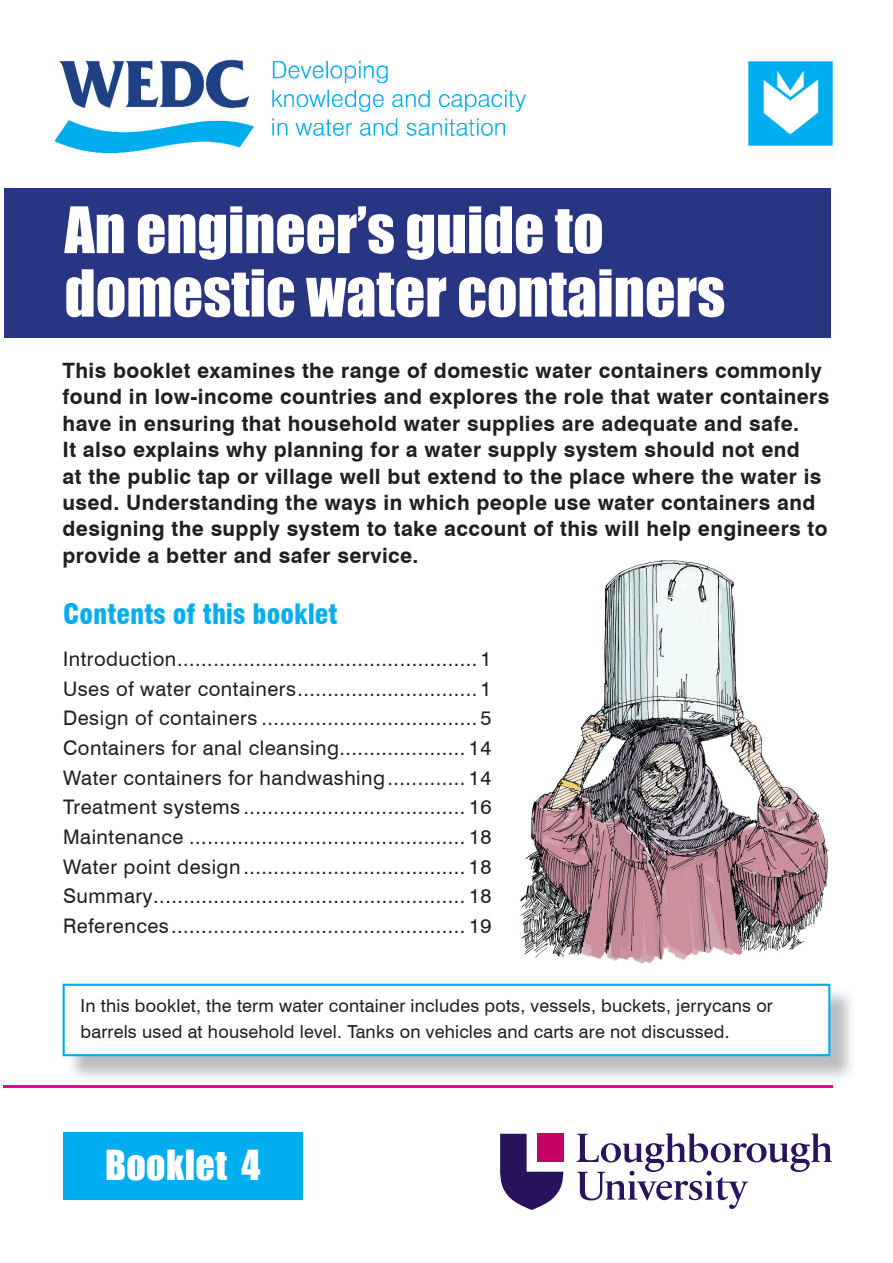
<style>
.page{position:relative;width:893px;height:1263px;background:#fff}
.page>*{position:absolute;margin:0;border:0;box-sizing:border-box;transform-origin:0 0}
.t1{font:59.85px "Impact";color:#fff}
.t2{font:59.25px "Impact";color:#fff}
.t3{font:38.1px "Impact";letter-spacing:.01em;color:#fff}
.t4{font:900 condensed 27.45px "Swiss 721 BT";color:#00aeef}
.t5{font:700 21.15px/26.4px "Swiss 721 BT";letter-spacing:.02em;color:#231f20}
.t6{font:20.1px/29.5px "Swiss 721 BT";letter-spacing:.025em;color:#231f20;text-align:justify}
.t7{font:18px/25.3px "Swiss 721 BT";letter-spacing:.01em;color:#231f20}
.s1{font-size:59.85px}
</style>
<div class="page">
<div style="left:63px;top:1132px;width:239px;height:68px;background:#00aeef"></div>
<div style="left:4px;top:188px;width:826px;height:150px;background:#283583"></div>
<img style="left:54px;top:59px;width:472px;height:95px">
<img style="left:748px;top:62px;width:84px;height:84px">
<svg style="left:576px;top:1134px;width:255px;height:75px"></svg>
<svg style="left:500px;top:1134px;width:64px;height:76px"></svg>
<div style="left:537px;top:1134px;width:26px;height:28px;background:#c70266"></div>
<hr style="left:3px;top:1085px;width:829px;height:2px;background:#ed028c">
<img style="left:520px;top:560px;width:309px;height:404px">
<svg style="left:63px;top:984px;width:767px;height:72px"></svg>
<h2 class="t2" style="left:65px;top:193px;width:540px">An engineer’s guide <span class="s1">to</span></h2>
<h1 class="t1" style="left:65px;top:256px;width:662px">domestic water containers</h1>
<p class="t5" style="left:63px;top:357px;width:768px">This booklet examines the range of domestic water containers commonly found in low-income countries and explores the role that water containers have in ensuring that household water supplies are adequate and safe.<br>It also explains why planning for a water supply system should not end<br>at the public tap or village well but extend to the place where the water is used. Understanding the ways in which people use water containers and designing the supply system to take account of this will help engineers to provide a better and safer service.</p>
<h3 class="t4" style="left:63px;top:598px;width:276px">Contents of this booklet</h3>
<p class="t6" style="left:63px;top:644px;width:430px">Introduction ..................................................1<br>Uses of water containers .............................. 1<br>Design of containers .................................... 5<br>Containers for anal cleansing ..................... 14<br>Water containers for handwashing ............. 14<br>Treatment systems ..................................... 16<br>Maintenance .............................................. 18<br>Water point design ..................................... 18<br>Summary.................................................... 18<br>References ................................................. 19</p>
<p class="t7" style="left:81px;top:993px;width:693px">In this booklet, the term water container includes pots, vessels, buckets, jerrycans or barrels used at household level. Tanks on vehicles and carts are not discussed.</p>
<h3 class="t3" style="left:105px;top:1142px;width:157px">Booklet 4</h3>
</div>
